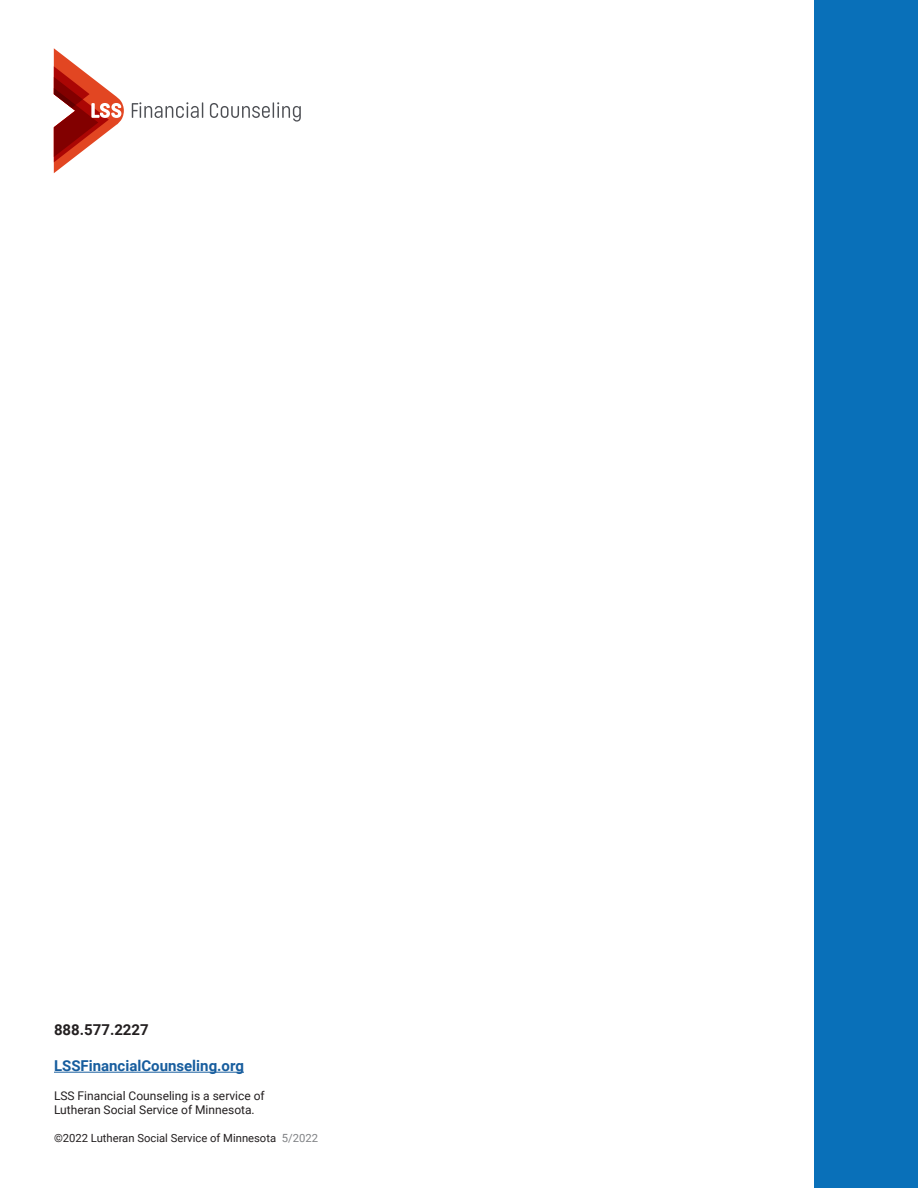
<style>
.page{position:relative;width:918px;height:1188px;background:#fff}
.page>*{position:absolute;margin:0;border:0;box-sizing:border-box;transform-origin:0 0}
.t1{font:700 15px "Roboto";color:#175d9e}
.t2{font:700 15px "Roboto";color:#231f20}
.t3{font:12px/14.4px "Roboto";color:#231f20}
.t4{font:11.25px "Roboto";color:#231f20}
.s1{color:#808285}
</style>
<div class="page">
<svg style="left:54px;top:48px;width:70px;height:125px"></svg>
<svg style="left:132px;top:102px;width:71px;height:16px"></svg>
<svg style="left:210px;top:102px;width:91px;height:20px"></svg>
<div style="left:814px;top:0;width:104px;height:1188px;background:#0970b9"></div>
<hr style="left:54px;top:1072px;width:190px;height:1px;background:#175d9e">
<p class="t2" style="left:54px;top:1019px;width:96px">888.577.2227</p>
<p class="t1" style="left:54px;top:1055px;width:191px">LSSFinancialCounseling.org</p>
<p class="t3" style="left:54px;top:1088px;width:212px">LSS Financial Counseling is a service of<br>Lutheran Social Service of Minnesota.</p>
<p class="t4" style="left:54px;top:1131px;width:265px">©2022 Lutheran Social Service of Minnesota <span class="s1">5/2022</span></p>
</div>
